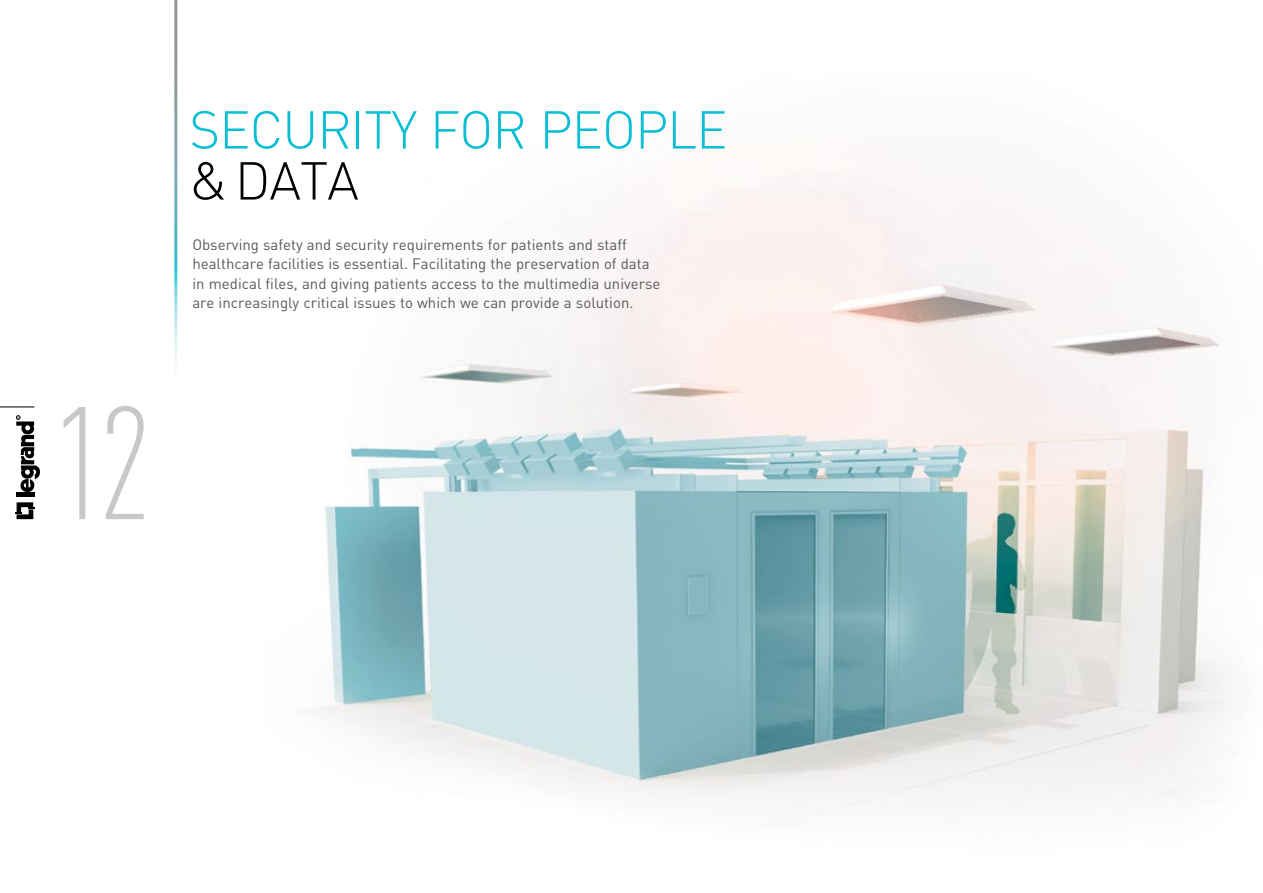
<style>
.page{position:relative;width:1263px;height:893px;background:#fff}
.page>*{position:absolute;margin:0;border:0;box-sizing:border-box;transform-origin:0 0}
.t1{font:300 condensed 157.5px "DIN Pro";color:#c7c8ca}
.t2{font:300 52.5px "DIN";letter-spacing:-.02em;color:#08bed5}
.t3{font:300 52.5px "DIN";color:#000}
.t4{font:15px/19.5px "DIN";color:#58595b}
</style>
<div class="page">
<img style="left:177px;top:74px;width:1060px;height:742px">
<hr style="left:0;top:407px;width:34px;height:1px;background:#000">
<hr style="left:16px;top:493px;width:18px;height:4px;background:#000">
<svg style="left:15px;top:502px;width:20px;height:17px"></svg>
<svg style="left:16px;top:416px;width:24px;height:76px"></svg>
<h1 class="t1" style="left:54px;top:352px;width:99px">12</h1>
<h2 class="t2" style="left:189px;top:97px;width:540px">SECURITY FOR PEOPLE</h2>
<h2 class="t3" style="left:189px;top:148px;width:171px">&amp;DATA</h2>
<p class="t4" style="left:192px;top:234px;width:470px">Observing safety and security requirements for patients and staff healthcare facilities is essential. Facilitating the preservation of data in medical files, and giving patients access to the multimedia universe are increasingly critical issues to which we can provide a solution.</p>
</div>
